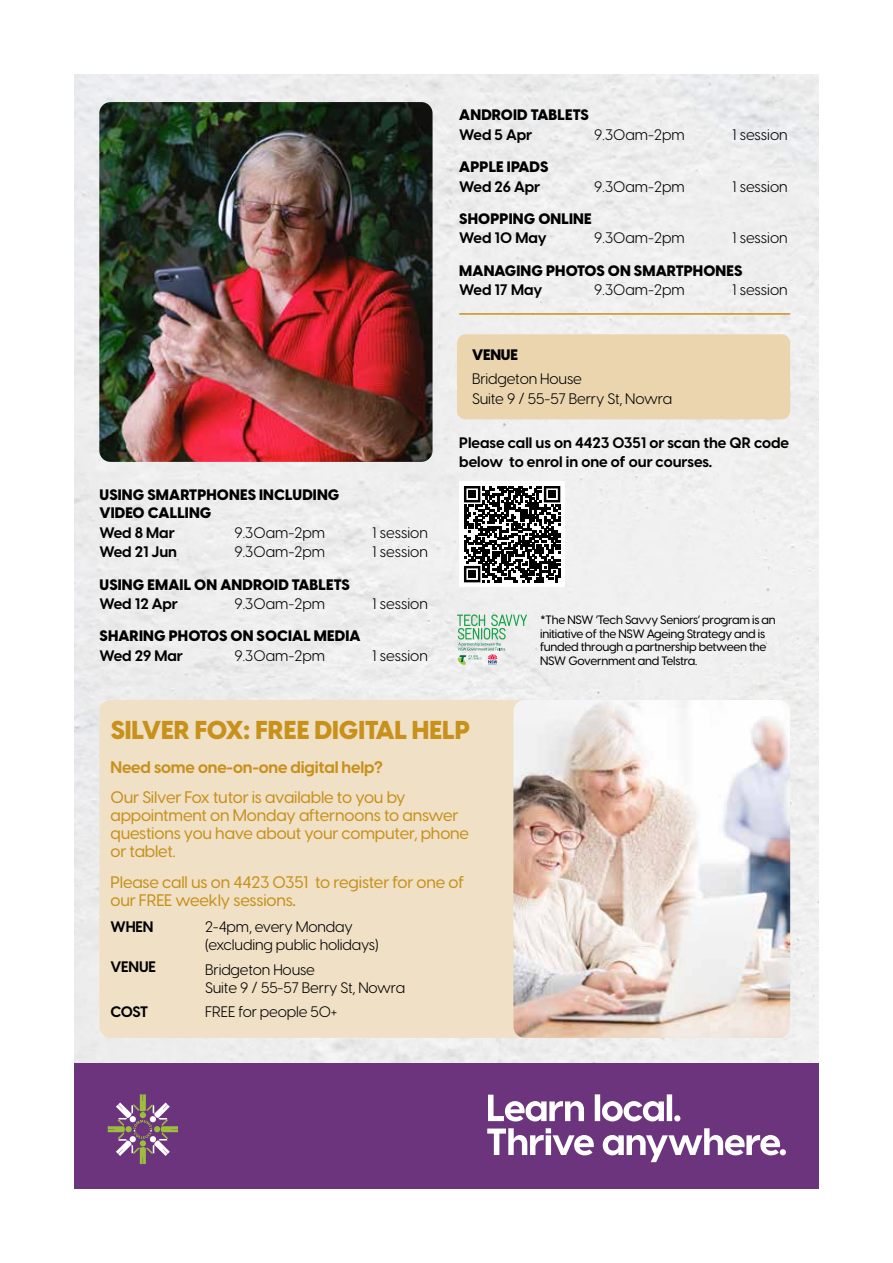
<style>
.page{position:relative;width:893px;height:1263px;background:#fff}
.page>*{position:absolute;margin:0;border:0;box-sizing:border-box;transform-origin:0 0}
.t1{font:800 25.5px "Visby CF";color:#c7911b}
.t2{font:500 16.5px/18px "Visby CF";letter-spacing:-.01em;color:#c7911b}
.t3{font:700 16.5px "Visby CF";letter-spacing:-.01em;color:#c7911b}
.t4{font:15px/18px "Visby CF";letter-spacing:-.01em;color:#000}
.t5{font:800 15px/18px "Visby CF";letter-spacing:.01em;color:#000}
.t6{font:700 15px/19.5px "Visby CF";color:#000}
.t7{font:500 12px/13.5px "Visby CF";letter-spacing:-.02em;color:#000}
.s1{font-weight:600}
</style>
<div class="page">
<div style="left:457px;top:334px;width:333px;height:85px;background:#ebd5af;border-radius:9px"></div>
<div style="left:74px;top:1063px;width:745px;height:125px;background:#6d347e"></div>
<div style="left:99px;top:700px;width:691px;height:338px;background:#f0e0c6;border-radius:11px"></div>
<img style="left:513px;top:700px;width:277px;height:338px">
<svg style="left:464px;top:486px;width:96px;height:96px"></svg>
<div style="left:469px;top:491px;width:7px;height:7px;background:#000"></div>
<div style="left:549px;top:491px;width:7px;height:7px;background:#000"></div>
<div style="left:469px;top:571px;width:7px;height:7px;background:#000"></div>
<svg style="left:457px;top:614px;width:70px;height:51px"></svg>
<img style="left:99px;top:102px;width:334px;height:360px">
<hr style="left:459px;top:313px;width:331px;height:2px;background:#c7911b">
<svg style="left:487px;top:1094px;width:299px;height:68px"></svg>
<svg style="left:108px;top:1094px;width:70px;height:70px"></svg>
<p class="t5" style="left:459px;top:106px;width:131px">ANDROID TABLETS</p>
<p class="t6" style="left:459px;top:125px;width:75px">Wed 5 Apr</p>
<p class="t4" style="left:594px;top:126px;width:92px">9.30am-2pm</p>
<p class="t4" style="left:732px;top:126px;width:57px">1 session</p>
<p class="t5" style="left:459px;top:158px;width:91px">APPLE IPADS</p>
<p class="t6" style="left:459px;top:177px;width:83px">Wed 26 Apr</p>
<p class="t4" style="left:594px;top:177px;width:92px">9.30am-2pm</p>
<p class="t4" style="left:732px;top:177px;width:57px">1 session</p>
<p class="t5" style="left:459px;top:210px;width:134px">SHOPPING ONLINE</p>
<p class="t6" style="left:459px;top:228px;width:89px">Wed 10 May</p>
<p class="t4" style="left:594px;top:229px;width:92px">9.30am-2pm</p>
<p class="t4" style="left:732px;top:229px;width:57px">1 session</p>
<p class="t5" style="left:459px;top:262px;width:285px">MANAGING PHOTOS ON SMARTPHONES</p>
<p class="t6" style="left:459px;top:280px;width:85px">Wed 17 May</p>
<p class="t4" style="left:594px;top:281px;width:92px">9.30am-2pm</p>
<p class="t4" style="left:732px;top:281px;width:57px">1 session</p>
<p class="t5" style="left:100px;top:486px;width:241px">USING SMARTPHONES INCLUDING<br>VIDEO CALLING</p>
<p class="t6" style="left:99px;top:523px;width:77px">Wed 8 Mar</p>
<p class="t4" style="left:234px;top:523px;width:92px">9.30am-2pm</p>
<p class="t4" style="left:372px;top:523px;width:57px">1 session</p>
<p class="t6" style="left:99px;top:542px;width:79px">Wed 21 Jun</p>
<p class="t4" style="left:234px;top:543px;width:92px">9.30am-2pm</p>
<p class="t4" style="left:372px;top:543px;width:57px">1 session</p>
<p class="t5" style="left:100px;top:575px;width:252px">USING EMAIL ON ANDROID TABLETS</p>
<p class="t6" style="left:99px;top:594px;width:80px">Wed 12 Apr</p>
<p class="t4" style="left:234px;top:595px;width:92px">9.30am-2pm</p>
<p class="t4" style="left:372px;top:595px;width:57px">1 session</p>
<p class="t5" style="left:100px;top:627px;width:262px">SHARING PHOTOS ON SOCIAL MEDIA</p>
<p class="t6" style="left:99px;top:646px;width:85px">Wed 29 Mar</p>
<p class="t4" style="left:234px;top:646px;width:92px">9.30am-2pm</p>
<p class="t4" style="left:372px;top:646px;width:57px">1 session</p>
<p class="t5" style="left:472px;top:346px;width:47px">VENUE</p>
<p class="t4" style="left:472px;top:369px;width:202px;line-height:19.5px">Bridgeton House<br>Suite 9 / 55-57 Berry St, Nowra</p>
<p class="t6" style="left:459px;top:433px;width:331px">Please call us on 4423 0351 or scan the QR code below to enrol in one of our courses.</p>
<p class="t7" style="left:540px;top:613px;width:237px">*The NSW ‘Tech Savvy Seniors’ program is an initiative of the NSW Ageing Strategy and is funded through a partnership between the NSW Government and Telstra.</p>
<h1 class="t1" style="left:111px;top:714px;width:361px">SILVER FOX: FREE DIGITAL HELP</h1>
<p class="t3" style="left:111px;top:756px;width:274px">Need some one-on-one digital help?</p>
<p class="t2" style="left:111px;top:788px;width:360px">Our Silver Fox tutor is available to you by appointment on Monday afternoons to answer questions you have about your computer, phone or tablet.</p>
<p class="t2" style="left:111px;top:873px;width:355px">Please call us on 4423 0351 to register for one of our FREE weekly sessions<span class="s1">.</span></p>
<p class="t6" style="left:111px;top:917px;width:44px">WHEN</p>
<p class="t4" style="left:205px;top:917px;width:175px">2-4pm, every Monday (excluding public holidays)</p>
<p class="t6" style="left:111px;top:957px;width:47px">VENUE</p>
<p class="t4" style="left:205px;top:961px;width:202px">Bridgeton House<br>Suite 9 / 55-57 Berry St, Nowra</p>
<p class="t6" style="left:111px;top:1002px;width:39px">COST</p>
<p class="t4" style="left:205px;top:1002px;width:134px">FREE for people 50+</p>
</div>
